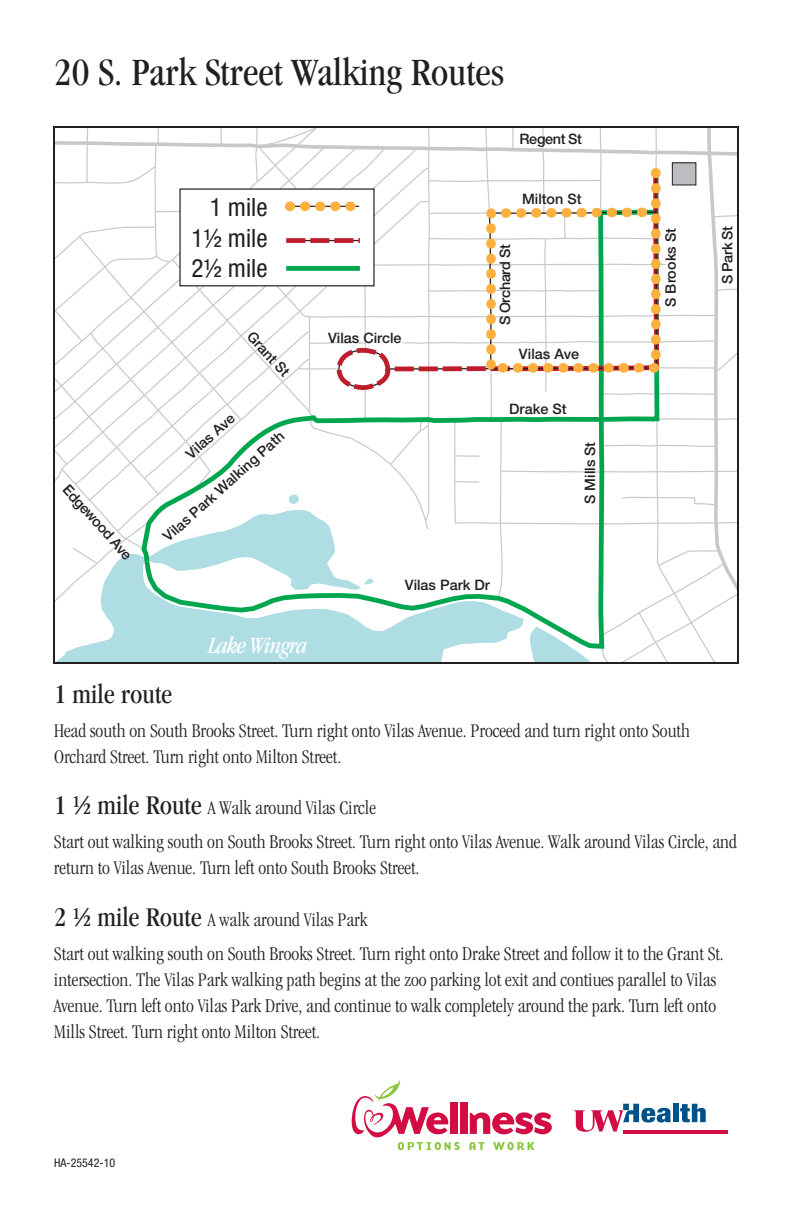
<style>
.page{position:relative;width:792px;height:1224px;background:#fff}
.page>*{position:absolute;margin:0;border:0;box-sizing:border-box;transform-origin:0 0}
.t1{font:condensed 40px "Garamond";color:#231f20}
.t2{font:condensed 28px "Garamond";color:#231f20}
.t3{font:condensed 25.2px/30px "Helvetica Neue LT Std";color:#231f20;text-align:justify}
.t4{font:italic condensed 24px "Garamond";letter-spacing:-.035em;color:#fff}
.t5{font:300 condensed 20px/26px "Garamond";color:#231f20}
.t6{font:500 14.4px "Helvetica Neue LT Std";color:#231f20}
.t7{font:500 14.4px "Helvetica Neue LT Std";letter-spacing:-.025em;color:#231f20}
.t8{font:condensed 12px "Helvetica Neue";color:#231f20}
.s1{font-weight:400;font-size:28px}
</style>
<div class="page">
<svg style="left:56px;top:129px;width:680px;height:532px"></svg>
<div style="left:286px;top:266px;width:74px;height:5px;background:#00a54f"></div>
<hr style="left:623px;top:1130px;width:105px;height:4px;background:#d20d44">
<div style="left:673px;top:1104px;width:6px;height:18px;background:#005187"></div>
<svg style="left:680px;top:1104px;width:26px;height:18px"></svg>
<svg style="left:574px;top:1104px;width:97px;height:28px"></svg>
<svg style="left:469px;top:1142px;width:16px;height:8px"></svg>
<svg style="left:493px;top:1142px;width:42px;height:8px"></svg>
<div style="left:460px;top:1103px;width:7px;height:31px;background:#d20d44"></div>
<svg style="left:470px;top:1112px;width:82px;height:22px"></svg>
<svg style="left:352px;top:1080px;width:108px;height:70px"></svg>
<h1 class="t1" style="left:54px;top:50px;width:452px">20 S. Park Street Walking Routes</h1>
<p class="t7" style="left:520px;top:130px;width:64px">Regent St</p>
<p class="t3" style="left:192px;top:192px;width:77px;text-indent:18px">1 mile 1½ mile 2½ mile</p>
<p class="t6" style="left:256px;top:328px;width:57px;rotate:48deg">Grant St</p>
<p class="t6" style="left:328px;top:330px;width:75px">Vilas Circle</p>
<p class="t6" style="left:522px;top:191px;width:61px">Milton St</p>
<p class="t7" style="left:496px;top:325px;width:82px;rotate:-90deg">S Orchard St</p>
<p class="t6" style="left:519px;top:345px;width:62px">Vilas Ave</p>
<p class="t6" style="left:72px;top:481px;width:96px;rotate:48deg">Edgewood Ave</p>
<p class="t6" style="left:509px;top:400px;width:59px">Drake St</p>
<p class="t6" style="left:182px;top:449px;width:62px;rotate:-42deg">Vilas Ave</p>
<p class="t6" style="left:160px;top:532px;width:159px;rotate:-42deg">Vilas Park Walking Path</p>
<p class="t6" style="left:581px;top:504px;width:64px;rotate:-90deg">S Mills St</p>
<p class="t4" style="left:208px;top:632px;width:100px">Lake Wingra</p>
<p class="t6" style="left:405px;top:577px;width:87px">Vilas Park Dr</p>
<p class="t6" style="left:662px;top:307px;width:80px;rotate:-90deg">S Brooks St</p>
<p class="t6" style="left:719px;top:284px;width:59px;rotate:-90deg">S Park St</p>
<h2 class="t2" style="left:54px;top:678px;width:120px">1 mile route</h2>
<p class="t5" style="left:54px;top:718px;width:637px">Head south on South Brooks Street. Turn right onto Vilas Avenue. Proceed and turn right onto South<br>Orchard Street. Turn right onto Milton Street.</p>
<p class="t5" style="left:54px;top:791px;width:684px;line-height:34px"><span class="s1">1 ½ mile Route</span> A Walk around Vilas Circle<br>Start out walking south on South Brooks Street. Turn right onto Vilas Avenue. Walk around Vilas Circle, and</p>
<p class="t5" style="left:54px;top:855px;width:367px">return to Vilas Avenue. Turn left onto South Brooks Street.</p>
<p class="t5" style="left:54px;top:903px;width:671px;line-height:34px"><span class="s1">2 ½ mile Route</span> A walk around Vilas Park<br>Start out walking south on South Brooks Street. Turn right onto Drake Street and follow it to the Grant St.</p>
<p class="t5" style="left:54px;top:967px;width:664px;text-align:justify">intersection. The Vilas Park walking path begins at the zoo parking lot exit and contiues parallel to Vilas Avenue. Turn left onto Vilas Park Drive, and continue to walk completely around the park. Turn left onto Mills Street. Turn right onto Milton Street.</p>
<p class="t8" style="left:54px;top:1156px;width:63px">HA-25542-10</p>
</div>
